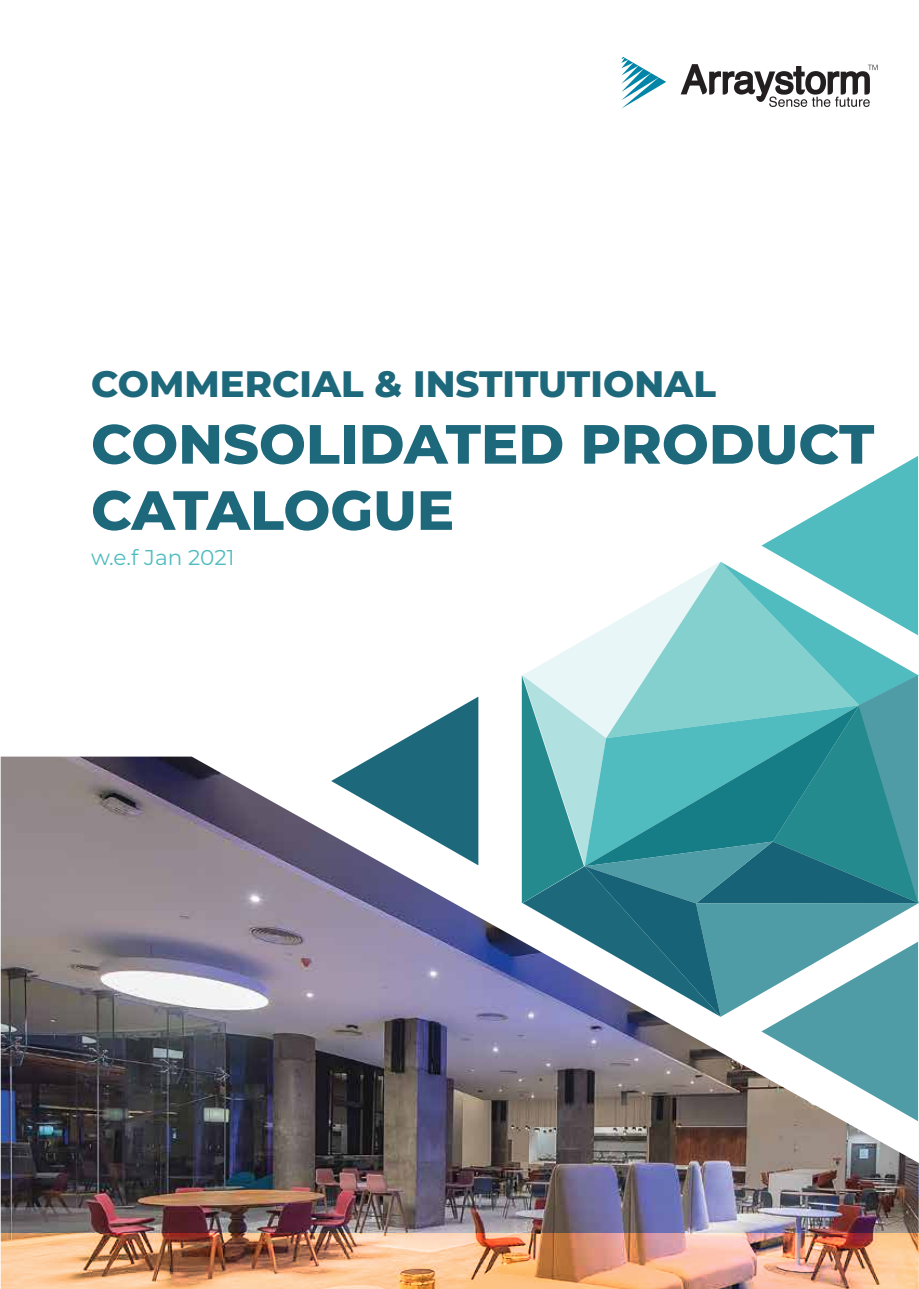
<style>
.page{position:relative;width:919px;height:1289px;background:#fff}
.page>*{position:absolute;margin:0;border:0;box-sizing:border-box;transform-origin:0 0}
.t1{font:800 55.2px/66.2px "Montserrat";color:#1e687c}
.t2{font:800 36.75px "Montserrat";color:#1e687c}
.t3{font:21.45px "Montserrat";color:#50bcbf}
</style>
<div class="page">
<svg style="left:375px;top:697px;width:103px;height:59px"></svg>
<svg style="left:522px;top:456px;width:396px;height:300px"></svg>
<img style="left:1px;top:756px;width:917px;height:476px">
<img style="left:1px;top:1232px;width:917px;height:56px">
<svg style="left:680px;top:64px;width:197px;height:43px"></svg>
<svg style="left:621px;top:57px;width:45px;height:52px"></svg>
<p class="t2" style="left:91px;top:357px;width:626px">COMMERCIAL &amp; INSTITUTIONAL</p>
<p class="t1" style="left:91px;top:408px;width:784px">CONSOLIDATED PRODUCT<br>CATALOGUE</p>
<p class="t3" style="left:91px;top:543px;width:145px">w.e.f Jan 2021</p>
</div>
